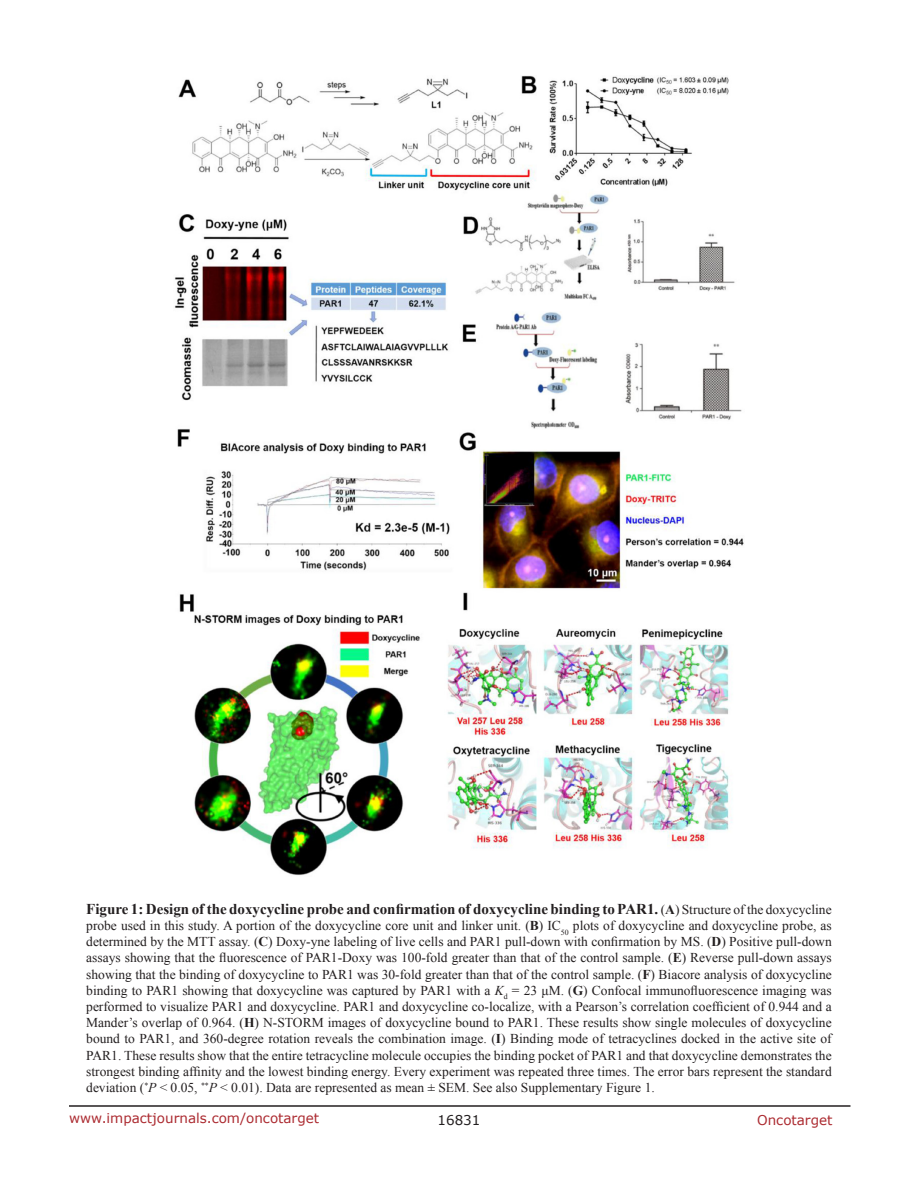
<style>
.page{position:relative;width:918px;height:1188px;background:#fff}
.page>*{position:absolute;margin:0;border:0;box-sizing:border-box;transform-origin:0 0}
.FigureText{font:700 15px "Times New Roman";color:#231f20}
.FigureText-2{font:13.5px/16.2px "Times New Roman";color:#231f20;text-align:justify}
.t1{font:13.5px "Verdana";color:#ac2b31}
.t2{font:13.5px "Verdana";color:#231f20}
.s1{font-weight:400;font-size:13.5px}
.s2{font-size:13.5px}
.s3{font-weight:700}
.s4{font-style:italic}
</style>
<div class="page">
<hr style="left:69px;top:1105px;width:781px;height:2px;background:#231f20">
<img style="left:174px;top:75px;width:570px;height:801px">
<p class="FigureText" style="left:86px;top:898px;width:747px">Figure 1: Design of the doxycycline probe and confirmation of doxycycline binding to PAR1. <span class="s1">(</span><span class="s2">A</span><span class="s1">) Structure of the doxycycline</span></p>
<p class="FigureText-2" style="left:86px;top:917px;width:747px">probe used in this study. A portion of the doxycycline core unit and linker unit. (<span class="s3">B</span>) IC<sub>50</sub> plots of doxycycline and doxycycline probe, as determined by the MTT assay. (<span class="s3">C</span>) Doxy-yne labeling of live cells and PAR1 pull-down with confirmation by MS. (<span class="s3">D</span>) Positive pull-down assays showing that the fluorescence of PAR1-Doxy was 100-fold greater than that of the control sample. (<span class="s3">E</span>) Reverse pull-down assays showing that the binding of doxycycline to PAR1 was 30-fold greater than that of the control sample. (<span class="s3">F</span>) Biacore analysis of doxycycline binding to PAR1 showing that doxycycline was captured by PAR1 with a <span class="s4">K</span><sub>d</sub> = 23 μM. (<span class="s3">G</span>) Confocal immunofluorescence imaging was performed to visualize PAR1 and doxycycline. PAR1 and doxycycline co-localize, with a Pearson’s correlation coefficient of 0.944 and a Mander’s overlap of 0.964. (<span class="s3">H</span>) N-STORM images of doxycycline bound to PAR1. These results show single molecules of doxycycline bound to PAR1, and 360-degree rotation reveals the combination image. (<span class="s3">I</span>) Binding mode of tetracyclines docked in the active site of PAR1. These results show that the entire tetracycline molecule occupies the binding pocket of PAR1 and that doxycycline demonstrates the strongest binding affinity and the lowest binding energy. Every experiment was repeated three times. The error bars represent the standard deviation (<sup>*</sup><span class="s4">P</span> &lt; 0.05, <sup>**</sup><span class="s4">P</span> &lt; 0.01). Data are represented as mean ± SEM. See also Supplementary Figure 1.</p>
<p class="t1" style="left:69px;top:1109px;width:252px">www.impactjournals.com/oncotarget</p>
<p class="t2" style="left:438px;top:1111px;width:44px">16831</p>
<p class="t1" style="left:757px;top:1111px;width:77px">Oncotarget</p>
</div>
